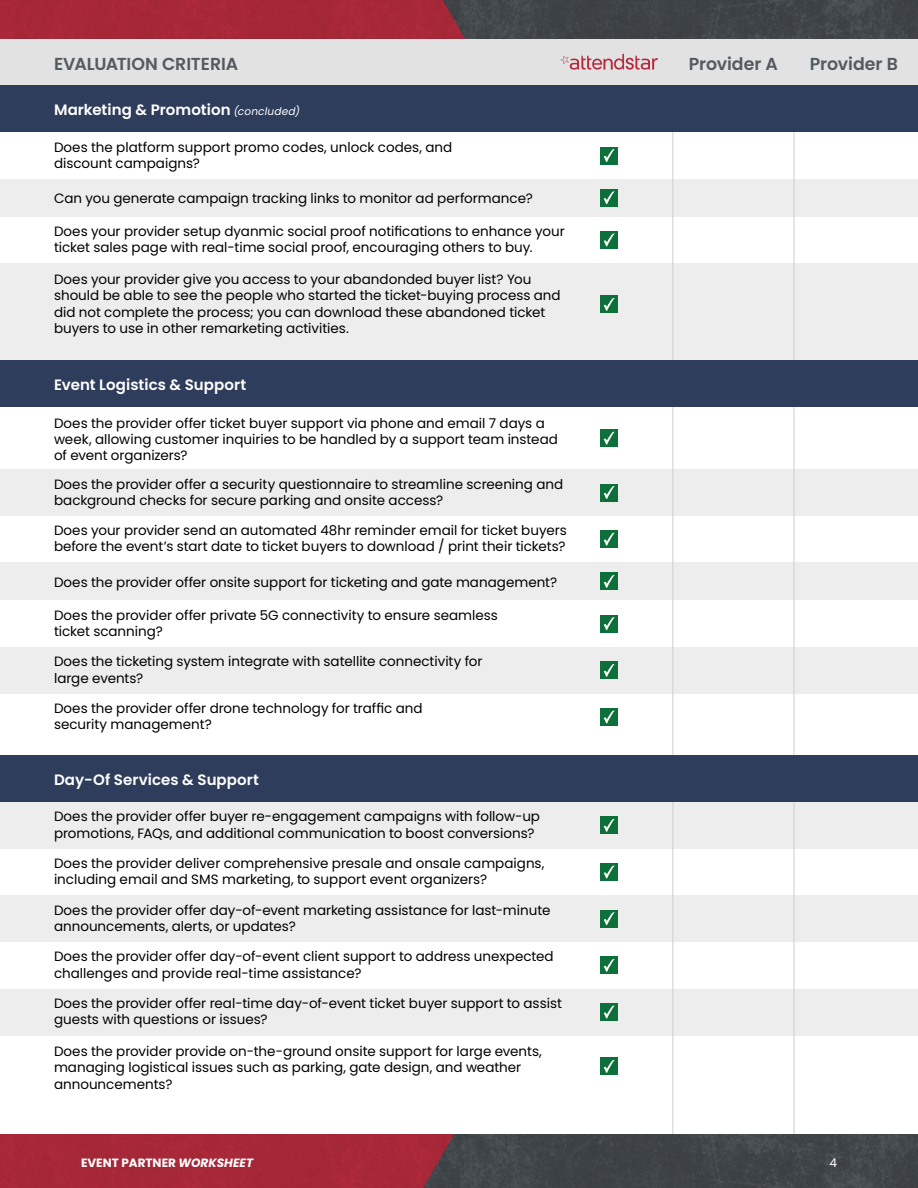
<style>
.page{position:relative;width:918px;height:1188px;background:#fff}
.page>*{position:absolute;margin:0;border:0;box-sizing:border-box;transform-origin:0 0}
.t1{font:600 17.4px "Poppins";letter-spacing:-.005em;color:#545a5f}
.t2{font:600 15px "Poppins";letter-spacing:.005em;color:#fff}
.t3{font:13.5px/16.2px "Poppins";color:#000}
.t4{font:700 12px "Poppins";color:#fff}
.t5{font:12px "Poppins";color:#fff}
.s1{font-weight:400;font-style:italic;font-size:10.5px}
.s2{font-style:italic}
</style>
<div class="page">
<img style="left:454px;top:1134px;width:464px;height:54px">
<div style="left:0;top:1134px;width:454px;height:54px;background:#a62738"></div>
<img style="left:465px;top:0;width:453px;height:39px">
<div style="left:0;top:0;width:465px;height:39px;background:#a62738"></div>
<div style="left:0;top:563px;width:918px;height:37px;background:#eeedee"></div>
<div style="left:0;top:179px;width:918px;height:38px;background:#eeedee"></div>
<div style="left:601px;top:573px;width:17px;height:17px;background:#0d6f39"></div>
<svg style="left:604px;top:575px;width:11px;height:13px"></svg>
<div style="left:601px;top:189px;width:17px;height:17px;background:#0d6f39"></div>
<svg style="left:604px;top:191px;width:11px;height:13px"></svg>
<div style="left:0;top:469px;width:918px;height:47px;background:#eeedee"></div>
<div style="left:0;top:802px;width:918px;height:47px;background:#eeedee"></div>
<div style="left:0;top:647px;width:918px;height:47px;background:#eeedee"></div>
<div style="left:0;top:989px;width:918px;height:46px;background:#eeedee"></div>
<div style="left:0;top:895px;width:918px;height:47px;background:#eeedee"></div>
<div style="left:601px;top:484px;width:17px;height:17px;background:#0d6f39"></div>
<svg style="left:604px;top:486px;width:11px;height:13px"></svg>
<div style="left:601px;top:864px;width:17px;height:17px;background:#0d6f39"></div>
<svg style="left:604px;top:866px;width:11px;height:13px"></svg>
<div style="left:601px;top:817px;width:17px;height:17px;background:#0d6f39"></div>
<svg style="left:604px;top:819px;width:11px;height:13px"></svg>
<div style="left:601px;top:615px;width:17px;height:17px;background:#0d6f39"></div>
<svg style="left:604px;top:617px;width:11px;height:13px"></svg>
<div style="left:601px;top:957px;width:17px;height:17px;background:#0d6f39"></div>
<svg style="left:604px;top:959px;width:11px;height:13px"></svg>
<div style="left:601px;top:662px;width:17px;height:17px;background:#0d6f39"></div>
<svg style="left:604px;top:664px;width:11px;height:13px"></svg>
<div style="left:601px;top:1004px;width:17px;height:17px;background:#0d6f39"></div>
<svg style="left:604px;top:1006px;width:11px;height:13px"></svg>
<div style="left:601px;top:708px;width:17px;height:18px;background:#0d6f39"></div>
<svg style="left:604px;top:711px;width:11px;height:13px"></svg>
<div style="left:601px;top:531px;width:17px;height:17px;background:#0d6f39"></div>
<svg style="left:604px;top:533px;width:11px;height:13px"></svg>
<div style="left:601px;top:910px;width:17px;height:17px;background:#0d6f39"></div>
<svg style="left:604px;top:912px;width:11px;height:13px"></svg>
<div style="left:601px;top:430px;width:17px;height:17px;background:#0d6f39"></div>
<svg style="left:604px;top:432px;width:11px;height:13px"></svg>
<div style="left:601px;top:1058px;width:17px;height:17px;background:#0d6f39"></div>
<svg style="left:604px;top:1060px;width:11px;height:13px"></svg>
<div style="left:0;top:263px;width:918px;height:98px;background:#eeedee"></div>
<div style="left:0;top:39px;width:918px;height:47px;background:#e3e2e2"></div>
<div style="left:601px;top:147px;width:17px;height:17px;background:#0d6f39"></div>
<svg style="left:604px;top:149px;width:11px;height:13px"></svg>
<div style="left:601px;top:231px;width:17px;height:18px;background:#0d6f39"></div>
<svg style="left:604px;top:234px;width:11px;height:13px"></svg>
<hr style="left:672px;top:132px;width:1px;height:1002px;background:#cecdcf">
<hr style="left:794px;top:132px;width:1px;height:1002px;background:#cecdcf">
<div style="left:0;top:86px;width:918px;height:46px;background:#2f3d5c"></div>
<div style="left:0;top:361px;width:918px;height:46px;background:#2f3d5c"></div>
<div style="left:0;top:755px;width:918px;height:47px;background:#2f3d5c"></div>
<div style="left:601px;top:296px;width:17px;height:17px;background:#0d6f39"></div>
<svg style="left:604px;top:298px;width:11px;height:13px"></svg>
<svg style="left:561px;top:54px;width:97px;height:16px"></svg>
<p class="t1" style="left:54px;top:53px;width:186px">EVALUATION CRITERIA</p>
<p class="t1" style="left:689px;top:53px;width:91px">Provider A</p>
<p class="t1" style="left:810px;top:53px;width:89px">Provider B</p>
<p class="t2" style="left:54px;top:101px;width:247px">Marketing &amp; Promotion <span class="s1">(concluded)</span></p>
<p class="t3" style="left:54px;top:139px;width:400px">Does the platform support promo codes, unlock codes, and discount campaigns?</p>
<p class="t3" style="left:54px;top:191px;width:480px">Can you generate campaign tracking links to monitor ad performance?</p>
<p class="t3" style="left:54px;top:223px;width:512px">Does your provider setup dyanmic social proof notifications to enhance your ticket sales page with real-time social proof, encouraging others to buy.</p>
<p class="t3" style="left:54px;top:271px;width:508px">Does your provider give you access to your abandonded buyer list? You should be able to see the people who started the ticket-buying process and did not complete the process; you can download these abandoned ticket buyers to use in other remarketing activities.</p>
<p class="t2" style="left:54px;top:376px;width:194px">Event Logistics &amp; Support</p>
<p class="t3" style="left:54px;top:415px;width:505px">Does the provider offer ticket buyer support via phone and email 7 days a week, allowing customer inquiries to be handled by a support team instead of event organizers?</p>
<p class="t3" style="left:54px;top:476px;width:511px">Does the provider offer a security questionnaire to streamline screening and background checks for secure parking and onsite access?</p>
<p class="t3" style="left:54px;top:522px;width:514px">Does your provider send an automated 48hr reminder email for ticket buyers before the event’s start date to ticket buyers to download / print their tickets?</p>
<p class="t3" style="left:54px;top:574px;width:505px">Does the provider offer onsite support for ticketing and gate management?</p>
<p class="t3" style="left:54px;top:607px;width:445px">Does the provider offer private 5G connectivity to ensure seamless ticket scanning?</p>
<p class="t3" style="left:54px;top:654px;width:430px">Does the ticketing system integrate with satellite connectivity for large events?</p>
<p class="t3" style="left:54px;top:700px;width:370px">Does the provider offer drone technology for traffic and security management?</p>
<p class="t2" style="left:54px;top:771px;width:207px">Day-Of Services &amp; Support</p>
<p class="t3" style="left:54px;top:809px;width:488px">Does the provider offer buyer re-engagement campaigns with follow-up promotions, FAQs, and additional communication to boost conversions?</p>
<p class="t3" style="left:54px;top:855px;width:492px">Does the provider deliver comprehensive presale and onsale campaigns, including email and SMS marketing, to support event organizers?</p>
<p class="t3" style="left:54px;top:902px;width:498px">Does the provider offer day-of-event marketing assistance for last-minute announcements, alerts, or updates?</p>
<p class="t3" style="left:54px;top:949px;width:501px">Does the provider offer day-of-event client support to address unexpected challenges and provide real-time assistance?</p>
<p class="t3" style="left:54px;top:995px;width:509px">Does the provider offer real-time day-of-event ticket buyer support to assist guests with questions or issues?</p>
<p class="t3" style="left:54px;top:1043px;width:489px">Does the provider provide on-the-ground onsite support for large events, managing logistical issues such as parking, gate design, and weather announcements?</p>
<p class="t4" style="left:81px;top:1155px;width:174px">EVENT PARTNER <span class="s2">WORKSHEET</span></p>
<p class="t5" style="left:829px;top:1155px;width:9px">4</p>
</div>
